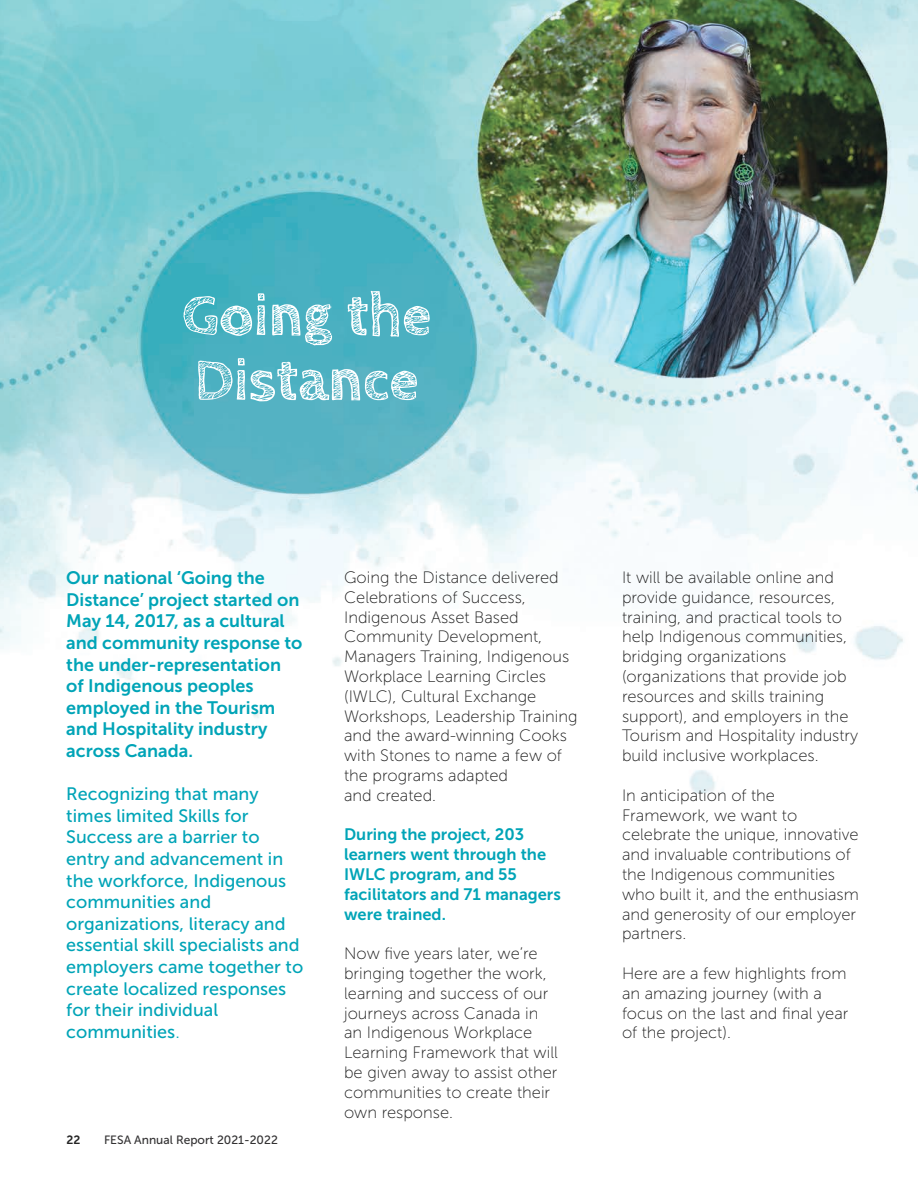
<style>
.page{position:relative;width:918px;height:1188px;background:#fff}
.page>*{position:absolute;margin:0;border:0;box-sizing:border-box;transform-origin:0 0}
.t1{font:700 60px/64.8px "Cabin Sketch";color:#fff}
.t2{font:18px/21.6px "Museo Sans 500";color:#00a4b7}
.t3{font:18px/21.6px "Museo Sans 700";color:#00a4b7}
.t4{font:16.5px/19.8px "Museo Sans 100";color:#1a1a1a}
.t5{font:16.5px/19.8px "Museo Sans 700";color:#00a4b7}
.t6{font:12px "Museo Sans 500";color:#333233}
.t7{font:12px "Museo Sans 700";color:#252525}
.s1{font-family:"Museo Sans 300"}
</style>
<div class="page">
<img style="left:0;top:0;width:918px;height:793px">
<p class="t1" style="left:182px;top:285px;width:251px">Going the<br>Distance</p>
<p class="t3" style="left:66px;top:567px;width:238px">Our national ‘Going the<br>Distance’ project started on<br>May 14, 2017, as a cultural and community response to the under-representation of Indigenous peoples employed in the Tourism and Hospitality industry across Canada.</p>
<p class="t2" style="left:66px;top:783px;width:238px">Recognizing that many times limited Skills for<br>Success are a barrier to entry and advancement in the workforce, Indigenous communities and organizations, literacy and essential skill specialists and employers came together to create localized responses for their individual communities<span class="s1">.</span></p>
<p class="t7" style="left:67px;top:1133px;width:15px">22</p>
<p class="t6" style="left:104px;top:1133px;width:175px">FESA Annual Report 2021-2022</p>
<p class="t4" style="left:344px;top:568px;width:235px">Going the Distance delivered<br>Celebrations of Success,<br>Indigenous Asset Based<br>Community Development,<br>Managers Training, Indigenous<br>Workplace Learning Circles (IWLC), Cultural Exchange<br>Workshops, Leadership Training and the award-winning Cooks with Stones to name a few of the programs adapted</p>
<p class="t4" style="left:344px;top:785px;width:94px">and created.</p>
<p class="t5" style="left:344px;top:825px;width:218px">During the project, 203 learners went through the<br>IWLC program, and 55 facilitators and 71 managers were trained.</p>
<p class="t4" style="left:344px;top:944px;width:215px">Now five years later, we’re bringing together the work, learning and success of our journeys across Canada in an Indigenous Workplace<br>Learning Framework that will be given away to assist other communities to create their own response.</p>
<p class="t4" style="left:622px;top:568px;width:238px">It will be available online and provide guidance, resources, training, and practical tools to help Indigenous communities, bridging organizations (organizations that provide job resources and skills training support), and employers in the<br>Tourism and Hospitality industry build inclusive workplaces.</p>
<p class="t4" style="left:622px;top:785px;width:238px">In anticipation of the<br>Framework, we want to celebrate the unique, innovative and invaluable contributions of the Indigenous communities who built it, and the enthusiasm and generosity of our employer partners.</p>
<p class="t4" style="left:622px;top:964px;width:228px">Here are a few highlights from an amazing journey (with a focus on the last and final year of the project).</p>
</div>
